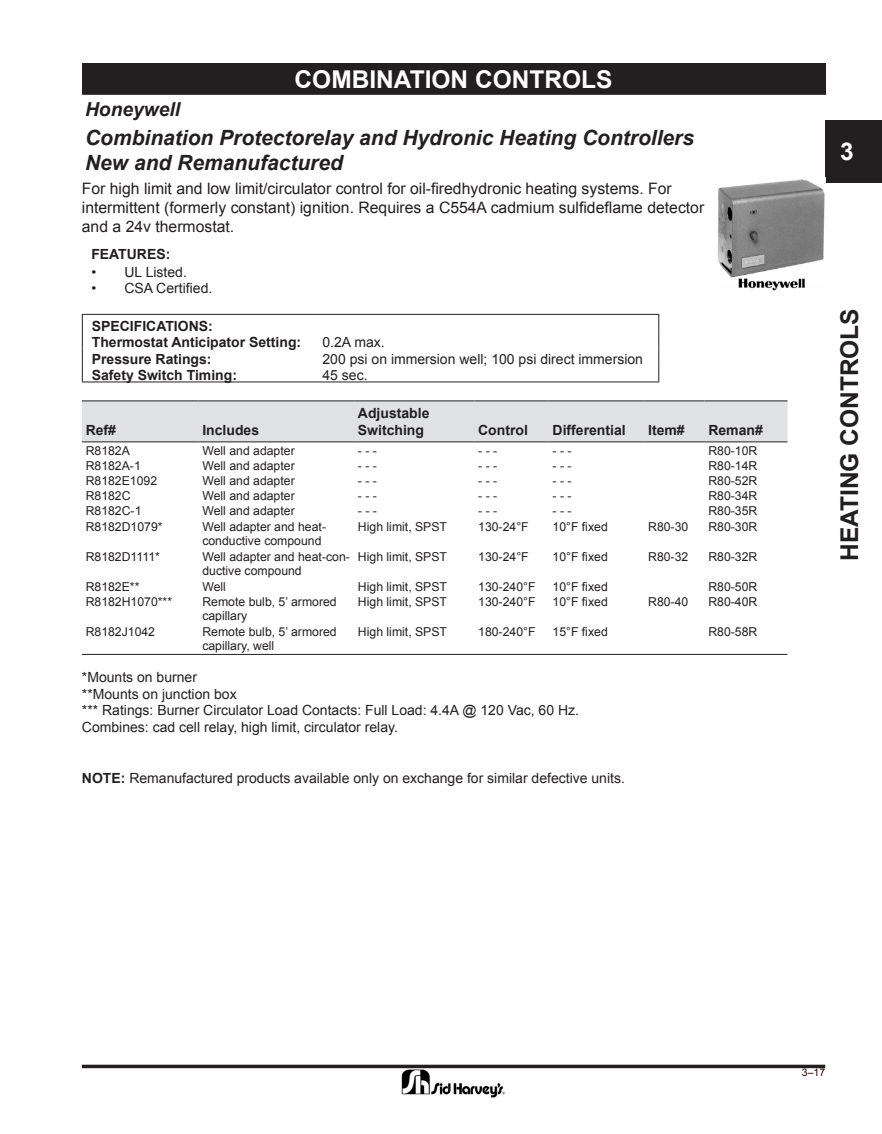
<style>
.page{position:relative;width:882px;height:1134px;background:#fff}
.page>*{position:absolute;margin:0;border:0;box-sizing:border-box;transform-origin:0 0}
.t1{font:700 24.5px "Arial";color:#fff}
.t2{font:700 24.5px "Arial";color:#231f20}
.t3{font:italic 700 21px "Arial";color:#231f20}
.t4{font:italic 700 19.25px "Arial";color:#231f20}
.t5{font:15.75px/18.9px "Arial";color:#231f20}
.t6{font:14px "Arial";color:#231f20}
.t7{font:700 14px/16.8px "Arial";color:#231f20}
.t8{font:12.25px/14.7px "Arial";color:#231f20}
.t9{font:10.5px "Arial";color:#2f0000}
.s1{font-weight:700}
</style>
<div class="page">
<div style="left:82px;top:63px;width:743px;height:32px;background:#231f20"></div>
<hr style="left:82px;top:654px;width:706px;height:1px;background:#231f20">
<img style="left:401px;top:1068px;width:105px;height:30px">
<hr style="left:82px;top:1065px;width:743px;height:3px;background:#231f20">
<div style="left:825px;top:120px;width:57px;height:63px;background:#231f20"></div>
<img style="left:717px;top:179px;width:108px;height:112px">
<hr style="left:82px;top:314px;width:231px;height:1px;background:#231f20">
<hr style="left:313px;top:314px;width:346px;height:1px;background:#231f20">
<svg style="left:82px;top:315px;width:1px;height:67px"></svg>
<svg style="left:658px;top:315px;width:1px;height:67px"></svg>
<hr style="left:82px;top:382px;width:231px;height:1px;background:#231f20">
<hr style="left:313px;top:382px;width:346px;height:1px;background:#231f20">
<div style="left:82px;top:402px;width:706px;height:40px;background:#e0e1e3"></div>
<hr style="left:82px;top:401px;width:117px;height:1px;background:#231f20">
<hr style="left:199px;top:401px;width:155px;height:1px;background:#231f20">
<hr style="left:354px;top:401px;width:120px;height:1px;background:#231f20">
<hr style="left:474px;top:401px;width:75px;height:1px;background:#231f20">
<hr style="left:549px;top:401px;width:95px;height:1px;background:#231f20">
<hr style="left:644px;top:401px;width:61px;height:1px;background:#231f20">
<hr style="left:705px;top:401px;width:83px;height:1px;background:#231f20">
<hr style="left:82px;top:442px;width:117px;height:1px;background:#231f20">
<hr style="left:199px;top:442px;width:155px;height:1px;background:#231f20">
<hr style="left:354px;top:442px;width:120px;height:1px;background:#231f20">
<hr style="left:474px;top:442px;width:75px;height:1px;background:#231f20">
<hr style="left:549px;top:442px;width:95px;height:1px;background:#231f20">
<hr style="left:644px;top:442px;width:61px;height:1px;background:#231f20">
<hr style="left:705px;top:442px;width:83px;height:1px;background:#231f20">
<p class="t1" style="left:295px;top:63px;width:320px">COMBINATION CONTROLS</p>
<p class="t4" style="left:85px;top:97px;width:97px">Honeywell</p>
<p class="t3" style="left:85px;top:124px;width:611px">Combination Protectorelay and Hydronic Heating Controllers</p>
<p class="t3" style="left:85px;top:149px;width:259px">New and Remanufactured</p>
<p class="t5" style="left:82px;top:179px;width:624px">For high limit and low limit/circulator control for oil-firedhydronic heating systems. For intermittent (formerly constant) ignition. Requires a C554A cadmium sulfideflame detector and a 24v thermostat.</p>
<p class="t7" style="left:91px;top:246px;width:81px">FEATURES:</p>
<p class="t6" style="left:91px;top:263px;width:6px">•</p>
<p class="t6" style="left:124px;top:263px;width:64px">UL Listed.</p>
<p class="t6" style="left:91px;top:279px;width:6px">•</p>
<p class="t6" style="left:124px;top:279px;width:89px">CSA Certified.</p>
<p class="t7" style="left:92px;top:318px;width:123px">SPECIFICATIONS:</p>
<p class="t7" style="left:92px;top:335px;width:211px">Thermostat Anticipator Setting:</p>
<p class="t6" style="left:323px;top:333px;width:64px">0.2A max.</p>
<p class="t7" style="left:92px;top:351px;width:121px">Pressure Ratings:</p>
<p class="t6" style="left:323px;top:350px;width:322px">200 psi on immersion well; 100 psi direct immersion</p>
<p class="t7" style="left:92px;top:368px;width:147px">Safety Switch Timing:</p>
<p class="t6" style="left:323px;top:366px;width:47px">45 sec.</p>
<p class="t7" style="left:86px;top:422px;width:32px">Ref#</p>
<p class="t7" style="left:202px;top:422px;width:58px">Includes</p>
<p class="t7" style="left:358px;top:405px;width:73px">Adjustable<br>Switching</p>
<p class="t7" style="left:478px;top:422px;width:51px">Control</p>
<p class="t7" style="left:553px;top:422px;width:75px">Differential</p>
<p class="t7" style="left:648px;top:422px;width:38px">Item#</p>
<p class="t7" style="left:708px;top:422px;width:56px">Reman#</p>
<p class="t8" style="left:86px;top:443px;width:46px">R8182A</p>
<p class="t8" style="left:202px;top:443px;width:94px">Well and adapter</p>
<p class="t8" style="left:358px;top:443px;width:21px">- - -</p>
<p class="t8" style="left:478px;top:443px;width:21px">- - -</p>
<p class="t8" style="left:553px;top:443px;width:21px">- - -</p>
<p class="t8" style="left:708px;top:443px;width:51px">R80-10R</p>
<p class="t8" style="left:86px;top:458px;width:57px">R8182A-1</p>
<p class="t8" style="left:202px;top:458px;width:94px">Well and adapter</p>
<p class="t8" style="left:358px;top:458px;width:21px">- - -</p>
<p class="t8" style="left:478px;top:458px;width:21px">- - -</p>
<p class="t8" style="left:553px;top:458px;width:21px">- - -</p>
<p class="t8" style="left:708px;top:458px;width:51px">R80-14R</p>
<p class="t8" style="left:86px;top:473px;width:73px">R8182E1092</p>
<p class="t8" style="left:202px;top:473px;width:94px">Well and adapter</p>
<p class="t8" style="left:358px;top:473px;width:21px">- - -</p>
<p class="t8" style="left:478px;top:473px;width:21px">- - -</p>
<p class="t8" style="left:553px;top:473px;width:21px">- - -</p>
<p class="t8" style="left:708px;top:473px;width:51px">R80-52R</p>
<p class="t8" style="left:86px;top:489px;width:46px">R8182C</p>
<p class="t8" style="left:202px;top:489px;width:94px">Well and adapter</p>
<p class="t8" style="left:358px;top:489px;width:21px">- - -</p>
<p class="t8" style="left:478px;top:489px;width:21px">- - -</p>
<p class="t8" style="left:553px;top:489px;width:21px">- - -</p>
<p class="t8" style="left:708px;top:489px;width:51px">R80-34R</p>
<p class="t8" style="left:86px;top:504px;width:57px">R8182C-1</p>
<p class="t8" style="left:202px;top:504px;width:94px">Well and adapter</p>
<p class="t8" style="left:358px;top:504px;width:21px">- - -</p>
<p class="t8" style="left:478px;top:504px;width:21px">- - -</p>
<p class="t8" style="left:553px;top:504px;width:21px">- - -</p>
<p class="t8" style="left:708px;top:504px;width:51px">R80-35R</p>
<p class="t8" style="left:86px;top:519px;width:78px">R8182D1079*</p>
<p class="t8" style="left:202px;top:519px;width:125px">Well adapter and heat&shy;conductive compound</p>
<p class="t8" style="left:358px;top:519px;width:91px">High limit, SPST</p>
<p class="t8" style="left:478px;top:519px;width:52px">130-24°F</p>
<p class="t8" style="left:553px;top:519px;width:57px">10°F fixed</p>
<p class="t8" style="left:648px;top:519px;width:42px">R80-30</p>
<p class="t8" style="left:708px;top:519px;width:51px">R80-30R</p>
<p class="t8" style="left:86px;top:549px;width:76px">R8182D1111*</p>
<p class="t8" style="left:202px;top:549px;width:149px">Well adapter and heat-con&shy;ductive compound</p>
<p class="t8" style="left:358px;top:549px;width:91px">High limit, SPST</p>
<p class="t8" style="left:478px;top:549px;width:52px">130-24°F</p>
<p class="t8" style="left:553px;top:549px;width:57px">10°F fixed</p>
<p class="t8" style="left:648px;top:549px;width:42px">R80-32</p>
<p class="t8" style="left:708px;top:549px;width:51px">R80-32R</p>
<p class="t8" style="left:86px;top:579px;width:55px">R8182E**</p>
<p class="t8" style="left:202px;top:579px;width:25px">Well</p>
<p class="t8" style="left:358px;top:579px;width:91px">High limit, SPST</p>
<p class="t8" style="left:478px;top:579px;width:59px">130-240°F</p>
<p class="t8" style="left:553px;top:579px;width:57px">10°F fixed</p>
<p class="t8" style="left:708px;top:579px;width:51px">R80-50R</p>
<p class="t8" style="left:86px;top:594px;width:88px">R8182H1070***</p>
<p class="t8" style="left:202px;top:594px;width:136px">Remote bulb, 5’ armored capillary</p>
<p class="t8" style="left:358px;top:594px;width:91px">High limit, SPST</p>
<p class="t8" style="left:478px;top:594px;width:59px">130-240°F</p>
<p class="t8" style="left:553px;top:594px;width:57px">10°F fixed</p>
<p class="t8" style="left:648px;top:594px;width:42px">R80-40</p>
<p class="t8" style="left:708px;top:594px;width:51px">R80-40R</p>
<p class="t8" style="left:86px;top:624px;width:71px">R8182J1042</p>
<p class="t8" style="left:202px;top:624px;width:136px">Remote bulb, 5’ armored capillary, well</p>
<p class="t8" style="left:358px;top:624px;width:91px">High limit, SPST</p>
<p class="t8" style="left:478px;top:624px;width:59px">180-240°F</p>
<p class="t8" style="left:553px;top:624px;width:57px">15°F fixed</p>
<p class="t8" style="left:708px;top:624px;width:51px">R80-58R</p>
<p class="t6" style="left:82px;top:668px;width:117px">*Mounts on burner</p>
<p class="t6" style="left:82px;top:684px;width:156px">**Mounts on junction box</p>
<p class="t6" style="left:82px;top:701px;width:499px">*** Ratings: Burner Circulator Load Contacts: Full Load: 4.4A @ 120 Vac, 60 Hz.</p>
<p class="t6" style="left:82px;top:718px;width:318px">Combines: cad cell relay, high limit, circulator relay.</p>
<p class="t6" style="left:82px;top:768px;width:545px"><span class="s1">NOTE:</span> Remanufactured products available only on exchange for similar defective units.</p>
<p class="t1" style="left:840px;top:135px;width:15px">3</p>
<p class="t2" style="left:833px;top:561px;width:254px;rotate:-90deg">HEATING CONTROLS</p>
<p class="t9" style="left:802px;top:1065px;width:25px">3–17</p>
</div>
